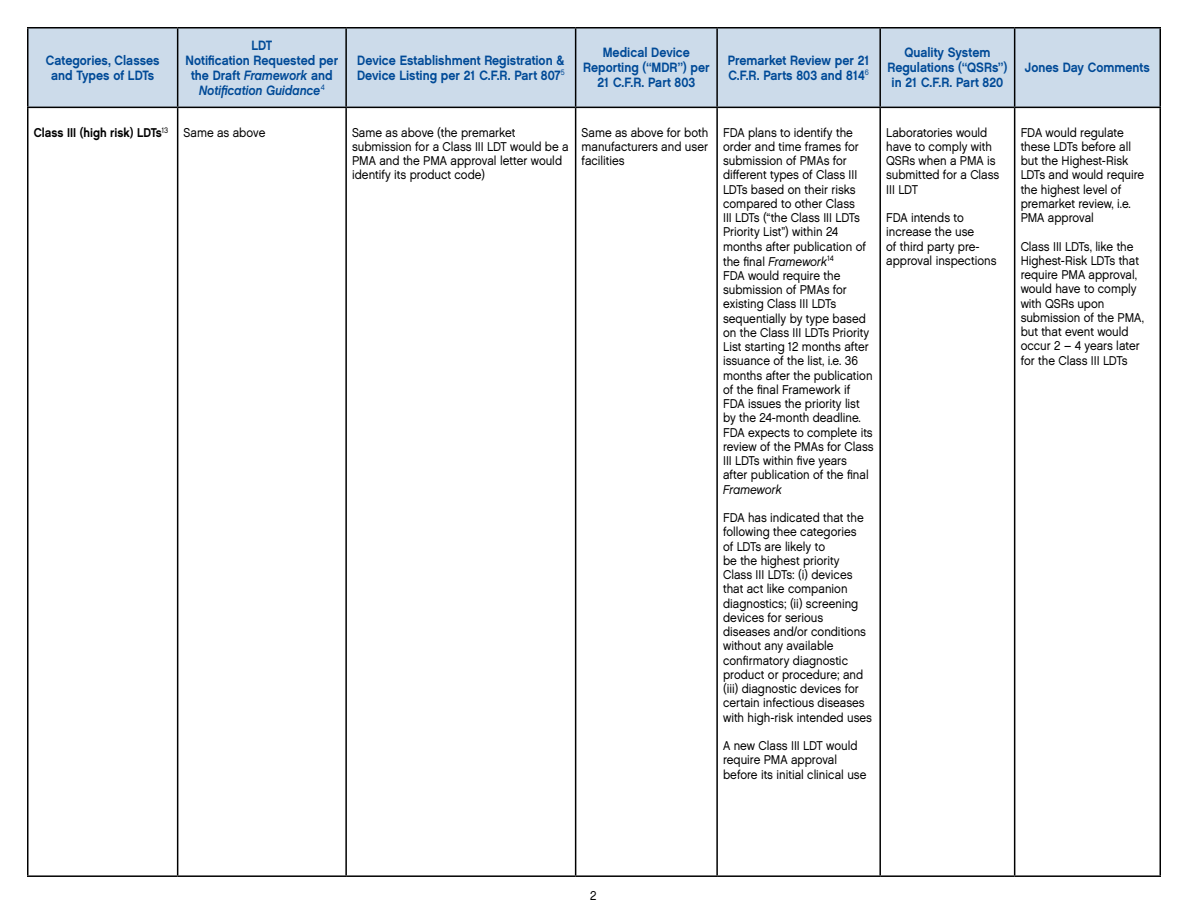
<style>
.page{position:relative;width:1188px;height:918px;background:#fff}
.page>*{position:absolute;margin:0;border:0;box-sizing:border-box;transform-origin:0 0}
.t1{font:13.5px/15px "Chalet New York Nineteen Sixty";color:#004a97;text-align:center;scale:.9 1}
.t2{font:13.5px "Chalet Oblique New York";color:#004a97;scale:.9 1}
.t3{font:12.75px/14.2px "Chalet London Nineteen Sixty";color:#000;scale:.9 1}
.t4{font:12.75px "Chalet New York Nineteen Sixty";color:#000;scale:.9 1}
.t5{font:12.75px "Chalet Oblique London";letter-spacing:-.005em;color:#000;scale:.9 1}
.s1{font-family:"Chalet Oblique New York"}
.s2{font-family:"Chalet London Nineteen Sixty"}
</style>
<div class="page">
<div style="left:28px;top:28px;width:1132px;height:79px;background:#ccdbea"></div>
<hr style="left:27px;top:27px;width:151px;height:1px;background:#000">
<hr style="left:27px;top:29px;width:1px;height:78px;background:#000">
<hr style="left:178px;top:27px;width:168px;height:1px;background:#000">
<hr style="left:177px;top:29px;width:1px;height:78px;background:#000">
<hr style="left:346px;top:27px;width:230px;height:1px;background:#000">
<hr style="left:345px;top:29px;width:2px;height:78px;background:#000">
<hr style="left:576px;top:27px;width:141px;height:1px;background:#000">
<hr style="left:575px;top:29px;width:1px;height:78px;background:#000">
<hr style="left:717px;top:27px;width:163px;height:1px;background:#000">
<hr style="left:716px;top:29px;width:2px;height:78px;background:#000">
<hr style="left:880px;top:27px;width:135px;height:1px;background:#000">
<hr style="left:879px;top:29px;width:2px;height:78px;background:#000">
<hr style="left:1015px;top:27px;width:146px;height:1px;background:#000">
<hr style="left:1014px;top:29px;width:1px;height:78px;background:#000">
<hr style="left:1160px;top:29px;width:1px;height:78px;background:#000">
<hr style="left:27px;top:107px;width:151px;height:1px;background:#000">
<hr style="left:27px;top:108px;width:1px;height:767px;background:#000">
<hr style="left:178px;top:107px;width:168px;height:1px;background:#000">
<hr style="left:177px;top:108px;width:1px;height:767px;background:#000">
<hr style="left:346px;top:107px;width:230px;height:1px;background:#000">
<hr style="left:345px;top:108px;width:2px;height:767px;background:#000">
<hr style="left:576px;top:107px;width:141px;height:1px;background:#000">
<hr style="left:575px;top:108px;width:1px;height:767px;background:#000">
<hr style="left:717px;top:107px;width:163px;height:1px;background:#000">
<hr style="left:716px;top:108px;width:2px;height:767px;background:#000">
<hr style="left:880px;top:107px;width:135px;height:1px;background:#000">
<hr style="left:879px;top:108px;width:2px;height:767px;background:#000">
<hr style="left:1015px;top:107px;width:146px;height:1px;background:#000">
<hr style="left:1014px;top:108px;width:1px;height:767px;background:#000">
<hr style="left:1160px;top:108px;width:1px;height:767px;background:#000">
<hr style="left:27px;top:875px;width:151px;height:2px;background:#000">
<hr style="left:178px;top:875px;width:168px;height:2px;background:#000">
<hr style="left:346px;top:875px;width:230px;height:2px;background:#000">
<hr style="left:576px;top:875px;width:141px;height:2px;background:#000">
<hr style="left:717px;top:875px;width:163px;height:2px;background:#000">
<hr style="left:880px;top:875px;width:135px;height:2px;background:#000">
<hr style="left:1015px;top:875px;width:146px;height:2px;background:#000">
<p class="t1" style="left:46px;top:53px;width:128px">Categories, Classes and Types of LDTs</p>
<p class="t1" style="left:186px;top:38px;width:171px">LDT<br>Notification Requested per the Draft <span class="s1">Framework</span> and</p>
<p class="t2" style="left:199px;top:82px;width:141px">Notification Guidance<sup>4</sup></p>
<p class="t1" style="left:357px;top:53px;width:232px;text-align:left">Device Establishment Registration &amp;<br>Device Listing per 21 C.F.R. Part 807<sup>5</sup></p>
<p class="t1" style="left:583px;top:45px;width:142px">Medical Device<br>Reporting (“MDR”) per<br>21 C.F.R. Part 803</p>
<p class="t1" style="left:728px;top:53px;width:159px;text-align:left">Premarket Review per 21<br>C.F.R. Parts 803 and 814<sup>6</sup></p>
<p class="t1" style="left:888px;top:45px;width:135px">Quality System<br>Regulations (“QSRs”) in 21 C.F.R. Part 820</p>
<p class="t4" style="left:34px;top:125px;width:259px">Class III (high risk) LDTs<sup>13</sup> <span class="s2">Same as above</span></p>
<p class="t3" style="left:352px;top:125px;width:242px">Same as above (the premarket submission for a Class III LDT would be a<br>PMA and the PMA approval letter would identify its product code)</p>
<p class="t3" style="left:582px;top:125px;width:142px;text-align:justify">Same as above for both manufacturers and user facilities</p>
<p class="t3" style="left:723px;top:125px;width:160px">FDA plans to identify the order and time frames for submission of PMAs for different types of Class III<br>LDTs based on their risks compared to other Class<br>III LDTs (“the Class III LDTs<br>Priority List”) within 24 months after publication of</p>
<p class="t5" style="left:723px;top:253px;width:124px"><span class="s2">the final</span> Framework<sup>14</sup></p>
<p class="t3" style="left:723px;top:268px;width:169px">FDA would require the submission of PMAs for existing Class III LDTs sequentially by type based on the Class III LDTs Priority<br>List starting 12 months after issuance of the list, i.e. 36 months after the publication of the final Framework if<br>FDA issues the priority list by the 24-month deadline.<br>FDA expects to complete its review of the PMAs for Class<br>III LDTs within five years after publication of the final</p>
<p class="t5" style="left:723px;top:481px;width:67px">Framework</p>
<p class="t3" style="left:723px;top:510px;width:167px">FDA has indicated that the following thee categories<br>of LDTs are likely to<br>be the highest priority<br>Class III LDTs: (i) devices that act like companion diagnostics; (ii) screening devices for serious diseases and/or conditions without any available confirmatory diagnostic product or procedure; and (iii) diagnostic devices for certain infectious diseases with high-risk intended uses</p>
<p class="t3" style="left:723px;top:739px;width:161px">A new Class III LDT would require PMA approval before its initial clinical use</p>
<p class="t3" style="left:886px;top:125px;width:127px">Laboratories would have to comply with<br>QSRs when a PMA is submitted for a Class<br>III LDT</p>
<p class="t3" style="left:886px;top:211px;width:124px">FDA intends to increase the use<br>of third party pre&shy;approval inspections</p>
<p class="t1" style="left:1025px;top:60px;width:140px">Jones Day Comments</p>
<p class="t3" style="left:1021px;top:125px;width:139px">FDA would regulate these LDTs before all but the Highest-Risk<br>LDTs and would require the highest level of premarket review, i.e.<br>PMA approval</p>
<p class="t3" style="left:1021px;top:239px;width:139px">Class III LDTs, like the<br>Highest-Risk LDTs that require PMA approval, would have to comply with QSRs upon submission of the PMA, but that event would occur 2 – 4 years later for the Class III LDTs</p>
<p class="t3" style="left:590px;top:888px;width:9px">2</p>
</div>
